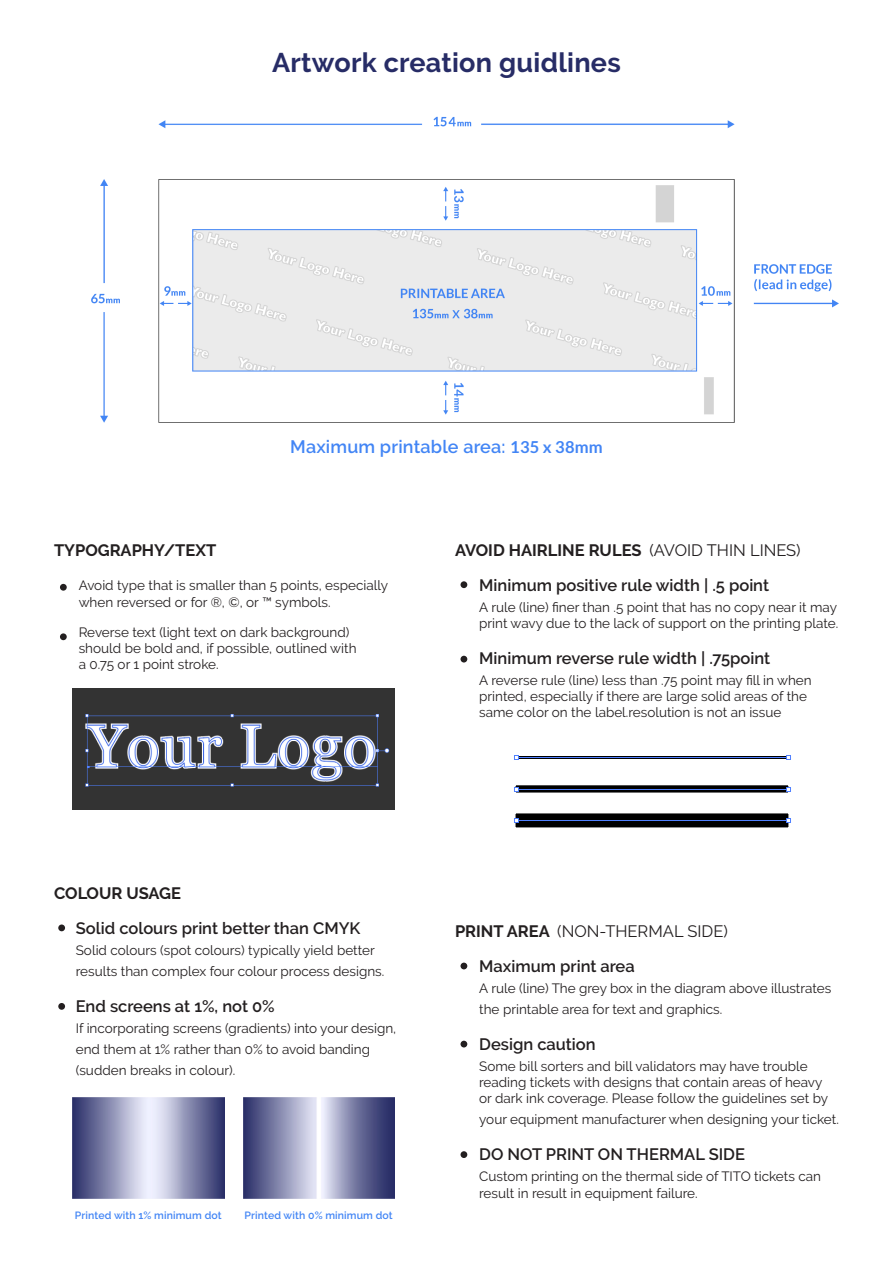
<style>
.page{position:relative;width:893px;height:1263px;background:#fff}
.page>*{position:absolute;margin:0;border:0;box-sizing:border-box;transform-origin:0 0}
.Paragraph_Style_1{font:700 27px "Raleway";letter-spacing:.01em;color:#272c66}
.t1{font:600 18px "Raleway";letter-spacing:.01em;color:#4285f5}
.t2{font:600 16.5px "Raleway";color:#231f20}
.t3{font:700 16.5px "Raleway";color:#231f20}
.t4{font:16.5px "Raleway";color:#231f20}
.t5{font:13.5px/16.2px "Raleway";color:#231f20}
.t6{font:600 10.5px "Raleway";letter-spacing:.01em;color:#4285f5}
.s1{font-family:"Lato";font-weight:700;font-size:16.5px}
.s2{font-weight:400}
.s3{font-weight:700}
</style>
<div class="page">
<img style="left:91px;top:116px;width:748px;height:307px">
<div style="left:60px;top:584px;width:7px;height:7px;background:#231f20;border-radius:50%"></div>
<div style="left:60px;top:633px;width:7px;height:7px;background:#231f20;border-radius:50%"></div>
<div style="left:460px;top:581px;width:7px;height:7px;background:#231f20;border-radius:50%"></div>
<div style="left:460px;top:656px;width:7px;height:6px;background:#231f20;border-radius:50%"></div>
<div style="left:460px;top:963px;width:7px;height:6px;background:#231f20;border-radius:50%"></div>
<div style="left:460px;top:1041px;width:7px;height:6px;background:#231f20;border-radius:50%"></div>
<div style="left:460px;top:1151px;width:7px;height:7px;background:#231f20;border-radius:50%"></div>
<img style="left:73px;top:1097px;width:151px;height:102px">
<img style="left:243px;top:1097px;width:152px;height:102px">
<div style="left:58px;top:924px;width:7px;height:7px;background:#231f20;border-radius:50%"></div>
<div style="left:58px;top:1003px;width:7px;height:7px;background:#231f20;border-radius:50%"></div>
<img style="left:73px;top:689px;width:321px;height:120px">
<img style="left:514px;top:755px;width:277px;height:73px">
<p class="Paragraph_Style_1" style="left:272px;top:47px;width:350px">Artwork creation guidlines</p>
<p class="t1" style="left:290px;top:436px;width:314px">Maximum printable area: <span class="s1">135 x 38mm</span></p>
<p class="t3" style="left:54px;top:540px;width:164px">TYPOGRAPHY/TEXT</p>
<p class="t5" style="left:79px;top:577px;width:311px">Avoid type that is smaller than 5 points, especially</p>
<p class="t5" style="left:79px;top:594px;width:253px">when reversed or for ®, ©, or ™ symbols.</p>
<p class="t5" style="left:79px;top:624px;width:279px">Reverse text (light text on dark background) should be bold and, if possible, outlined with</p>
<p class="t5" style="left:79px;top:656px;width:141px">a 0.75 or 1 point stroke.</p>
<p class="t3" style="left:455px;top:540px;width:347px">AVOID HAIRLINE RULES <span class="s2">(AVOID THIN LINES)</span></p>
<p class="t2" style="left:479px;top:575px;width:291px">Minimum positive rule width | .5 point</p>
<p class="t5" style="left:479px;top:599px;width:361px">A rule (line) finer than .5 point that has no copy near it may print wavy due to the lack of support on the printing plate.</p>
<p class="t2" style="left:479px;top:648px;width:293px">Minimum reverse rule width | .75point</p>
<p class="t5" style="left:479px;top:672px;width:334px">A reverse rule (line) less than .75 point may fill in when printed, especially if there are large solid areas of the same color on the label.resolution is not an issue</p>
<p class="t3" style="left:54px;top:883px;width:129px">COLOUR USAGE</p>
<p class="t2" style="left:76px;top:918px;width:286px">Solid colours print better than CMYK</p>
<p class="t5" style="left:76px;top:939px;width:310px;line-height:21px">Solid colours (spot colours) typically yield better results than complex four colour process designs.</p>
<p class="t2" style="left:76px;top:996px;width:200px">End screens at 1%, not 0%</p>
<p class="t5" style="left:76px;top:1020px;width:322px">If incorporating screens (gradients) into your design,</p>
<p class="t5" style="left:76px;top:1038px;width:296px;line-height:21px">end them at 1% rather than 0% to avoid banding (sudden breaks in colour).</p>
<p class="t6" style="left:75px;top:1209px;width:148px">Printed with 1% minimum dot</p>
<p class="t6" style="left:245px;top:1209px;width:150px">Printed with 0% minimum dot</p>
<p class="t4" style="left:455px;top:921px;width:274px"><span class="s3">PRINT AREA</span> (NON-THERMAL SIDE)</p>
<p class="t2" style="left:479px;top:957px;width:157px">Maximum print area</p>
<p class="t5" style="left:479px;top:978px;width:354px;line-height:21px">A rule (line) The grey box in the diagram above illustrates the printable area for text and graphics.</p>
<p class="t2" style="left:479px;top:1035px;width:118px">Design caution</p>
<p class="t5" style="left:479px;top:1058px;width:350px">Some bill sorters and bill validators may have trouble reading tickets with designs that contain areas of heavy or dark ink coverage. Please follow the guidelines set by</p>
<p class="t5" style="left:479px;top:1111px;width:361px">your equipment manufacturer when designing your ticket.</p>
<p class="t2" style="left:479px;top:1145px;width:267px">DO NOT PRINT ON THERMAL SIDE</p>
<p class="t5" style="left:479px;top:1168px;width:343px">Custom printing on the thermal side of TITO tickets can result in result in equipment failure.</p>
</div>
